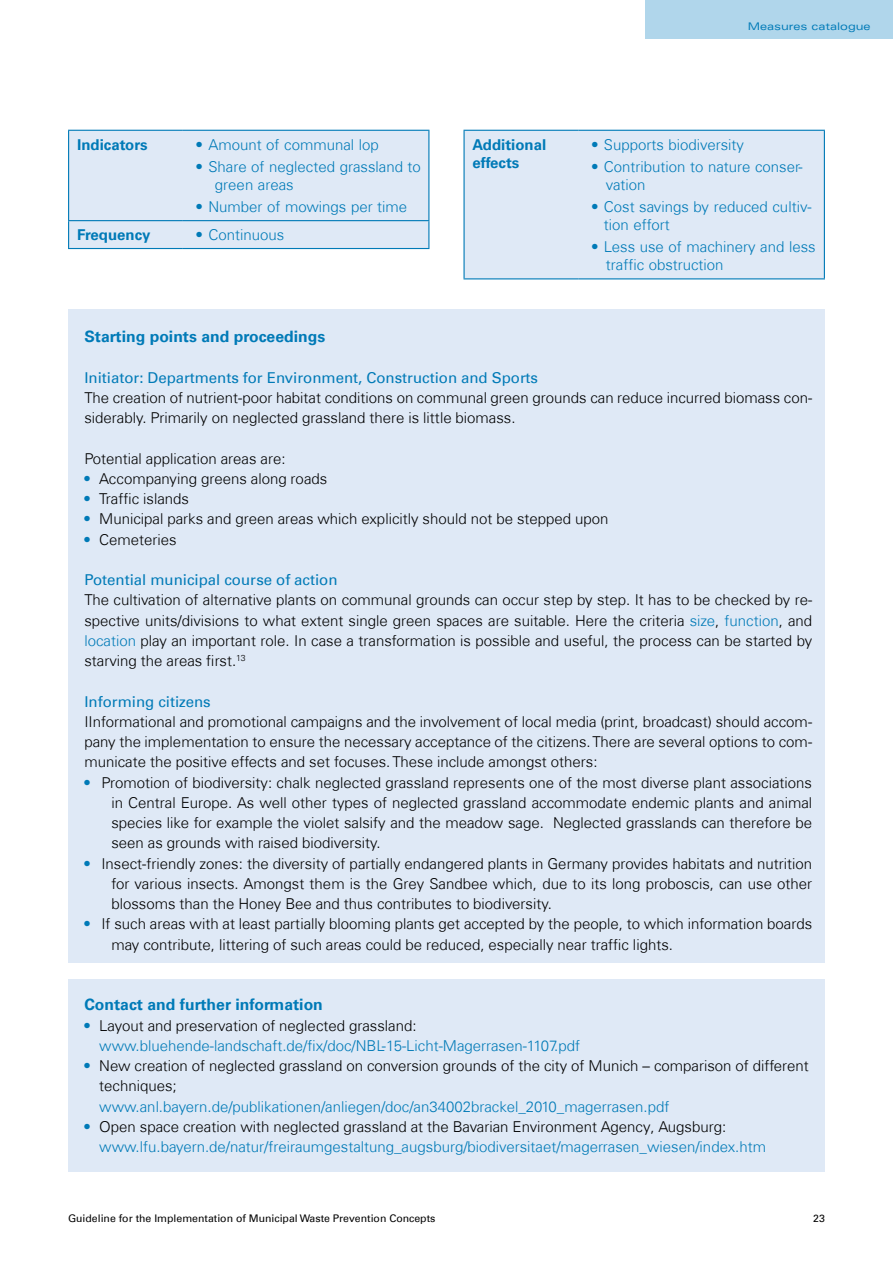
<style>
.page{position:relative;width:893px;height:1263px;background:#fff}
.page>*{position:absolute;margin:0;border:0;box-sizing:border-box;transform-origin:0 0}
.HL_2_Linie{font:700 15.75px "Univers Com 65";color:#007ab7}
.Fließ{font:300 15px/20.2px "Univers Com 45";color:#000;text-align:justify}
.t1{font:300 15px/18px "Univers Com 45";color:#007ab7}
.Fließ_Aufzählung{font:300 15px/20.2px "Univers Com 45";color:#000}
.Fließ_Einzug{font:15px "Univers Com 55 Roman";color:#007ab7}
.Fließ-2{font:15px "Univers Com 55 Roman";color:#007ab7}
.Tabellenüberschrift{font:700 15px/18px "Univers Com 65";color:#007ab7}
.t2{font:10.5px "Univers Com 55 Roman";color:#000}
.t3{font:expanded 10.5px "Univers LT Std";color:#007ab7}
.s1{font-family:"Univers Com 55 Roman";font-weight:400;color:#007ab7}
.s2{color:#007ab7}
.s3{font-family:"Univers Com 55 Roman";font-weight:400}
.s4{color:#000}
</style>
<div class="page">
<div style="left:646px;top:0;width:247px;height:38px;background:#b0d6eb"></div>
<div style="left:68px;top:309px;width:757px;height:654px;background:#dfe9f6"></div>
<div style="left:68px;top:130px;width:361px;height:118px;background:#dfe9f6"></div>
<hr style="left:68px;top:248px;width:115px;height:1px;background:#007ab7">
<hr style="left:183px;top:248px;width:246px;height:1px;background:#007ab7">
<div style="left:68px;top:979px;width:757px;height:192px;background:#dfe9f6"></div>
<div style="left:465px;top:131px;width:359px;height:147px;background:#dfe9f6"></div>
<hr style="left:463px;top:131px;width:2px;height:147px;background:#007ab7">
<hr style="left:824px;top:131px;width:1px;height:147px;background:#007ab7">
<hr style="left:463px;top:278px;width:115px;height:1px;background:#007ab7">
<hr style="left:578px;top:278px;width:247px;height:1px;background:#007ab7">
<hr style="left:463px;top:130px;width:115px;height:1px;background:#007ab7">
<hr style="left:578px;top:130px;width:247px;height:1px;background:#007ab7">
<p class="Tabellenüberschrift" style="left:77px;top:135px;width:72px">Indicators</p>
<p class="t1" style="left:196px;top:135px;width:185px">• Amount of communal lop</p>
<p class="t1" style="left:215px;top:158px;width:207px;text-indent:-19px">• Share of neglected grassland to green areas</p>
<p class="t1" style="left:196px;top:198px;width:213px">• Number of mowings per time</p>
<p class="Tabellenüberschrift" style="left:77px;top:226px;width:75px">Frequency</p>
<p class="t1" style="left:196px;top:226px;width:90px">• Continuous</p>
<p class="t3" style="left:748px;top:20px;width:124px">Measures catalogue</p>
<p class="Tabellenüberschrift" style="left:473px;top:135px;width:75px">Additional effects</p>
<p class="t1" style="left:591px;top:135px;width:154px">• Supports biodiversity</p>
<p class="t1" style="left:606px;top:158px;width:198px;text-indent:-15px">• Contribution to nature conser&shy;vation</p>
<p class="t1" style="left:604px;top:198px;width:209px;text-indent:-13px">• Cost savings by reduced cultiv&shy;tion effort</p>
<p class="t1" style="left:606px;top:238px;width:211px;text-indent:-15px">• Less use of machinery and less traffic obstruction</p>
<p class="HL_2_Linie" style="left:84px;top:327px;width:242px">Starting points and proceedings</p>
<p class="Fließ_Einzug" style="left:84px;top:368px;width:455px">Initiator: Departments for Environment, Construction and Sports</p>
<p class="Fließ_Aufzählung" style="left:84px;top:387px;width:729px">The creation of nutrient-poor habitat conditions on communal green grounds can reduce incurred biomass con&shy;siderably. Primarily on neglected grassland there is little biomass.</p>
<p class="Fließ_Aufzählung" style="left:84px;top:448px;width:203px">Potential application areas are:</p>
<p class="Fließ" style="left:84px;top:468px;width:244px"><span class="s1">•</span> Accompanying greens along roads</p>
<p class="Fließ" style="left:84px;top:489px;width:106px"><span class="s1">•</span> Traffic islands</p>
<p class="Fließ" style="left:84px;top:509px;width:526px"><span class="s1">•</span> Municipal parks and green areas which explicitly should not be stepped upon</p>
<p class="Fließ" style="left:84px;top:529px;width:94px"><span class="s1">•</span> Cemeteries</p>
<p class="Fließ-2" style="left:84px;top:571px;width:255px">Potential municipal course of action</p>
<p class="Fließ" style="left:84px;top:590px;width:729px">The cultivation of alternative plants on communal grounds can occur step by step. It has to be checked by re&shy;spective units/divisions to what extent single green spaces are suitable. Here the criteria <span class="s2">size</span>, <span class="s2">function</span>, and <span class="s2">location</span> play an important role. In case a transformation is possible and useful, the process can be started by starving the areas first.<sup>13</sup></p>
<p class="Fließ-2" style="left:84px;top:692px;width:128px">Informing citizens</p>
<p class="Fließ" style="left:84px;top:711px;width:729px">IInformational and promotional campaigns and the involvement of local media (print, broadcast) should accom&shy;pany the implementation to ensure the necessary acceptance of the citizens. There are several options to com&shy;municate the positive effects and set focuses. These include amongst others:</p>
<p class="Fließ" style="left:111px;top:772px;width:702px;text-indent:-27px"><span class="s1">•</span> Promotion of biodiversity: chalk neglected grassland represents one of the most diverse plant associations in Central Europe. As well other types of neglected grassland accommodate endemic plants and animal species like for example the violet salsify and the meadow sage. Neglected grasslands can therefore be seen as grounds with raised biodiversity.</p>
<p class="Fließ" style="left:111px;top:853px;width:702px;text-indent:-27px"><span class="s1">•</span> Insect-friendly zones: the diversity of partially endangered plants in Germany provides habitats and nutrition for various insects. Amongst them is the Grey Sandbee which, due to its long proboscis, can use other blossoms than the Honey Bee and thus contributes to biodiversity.</p>
<p class="Fließ" style="left:111px;top:914px;width:702px;text-indent:-27px"><span class="s1">•</span> If such areas with at least partially blooming plants get accepted by the people, to which information boards may contribute, littering of such areas could be reduced, especially near traffic lights.</p>
<p class="HL_2_Linie" style="left:84px;top:995px;width:240px">Contact and further information</p>
<p class="t1" style="left:99px;top:1015px;width:482px;line-height:20.2px;text-indent:-15px"><span class="s3">•</span> <span class="s4">Layout and preservation of neglected grassland: </span>www.bluehende-landschaft.de/fix/doc/NBL-15-Licht-Magerrasen-1107.pdf</p>
<p class="Fließ" style="left:99px;top:1056px;width:711px;text-align:left;text-indent:-15px"><span class="s1">•</span> New creation of neglected grassland on conversion grounds of the city of Munich – comparison of different techniques;<br><span class="s2">www.anl.bayern.de/publikationen/anliegen/doc/an34002brackel_2010_magerrasen.pdf</span></p>
<p class="t1" style="left:99px;top:1116px;width:668px;line-height:20.2px;text-indent:-15px"><span class="s3">•</span> <span class="s4">Open space creation with neglected grassland at the Bavarian Environment Agency, Augsburg: </span>www.lfu.bayern.de/natur/freiraumgestaltung_augsburg/biodiversitaet/magerrasen_wiesen/index.htm</p>
<p class="t2" style="left:68px;top:1212px;width:369px">Guideline for the Implementation of Municipal Waste Prevention Concepts</p>
<p class="t2" style="left:813px;top:1212px;width:13px">23</p>
</div>
